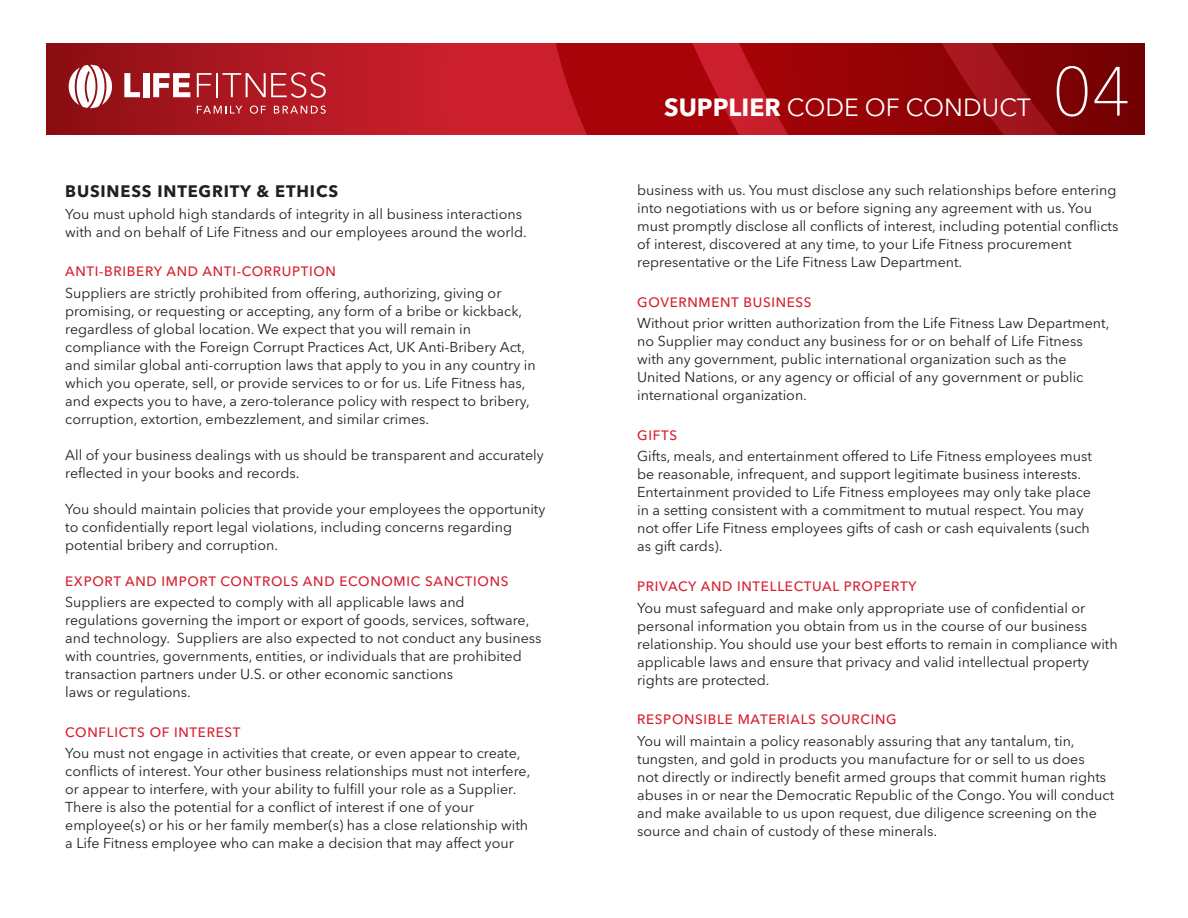
<style>
.page{position:relative;width:1188px;height:918px;background:#fff}
.page>*{position:absolute;margin:0;border:0;box-sizing:border-box;transform-origin:0 0}
.t1{font:100 68.85px "Avenir Next LT Pro";color:#fff}
.t2{font:24.75px "Avenir Next LT Pro";color:#fff}
.Header_1{font:700 16.5px "Avenir Next LT Pro";letter-spacing:.05em;color:#231f20}
.body{font:14.25px/18px "Avenir Next LT Pro";color:#231f20}
.Red_Subhead_Caps{font:14.25px/18px "Avenir Next LT Pro";color:#231f20}
.Red_Subhead_Caps-2{font:500 13.5px "Avenir Next LT Pro";letter-spacing:.05em;color:#d51f2e}
.s1{font-weight:700}
</style>
<div class="page">
<svg style="left:47px;top:44px;width:466px;height:91px;background:#b21923"></svg>
<svg style="left:513px;top:44px;width:147px;height:91px;background:#b50e16"></svg>
<svg style="left:660px;top:44px;width:484px;height:91px;background:#98070c"></svg>
<svg style="left:124px;top:73px;width:16px;height:24px"></svg>
<div style="left:143px;top:73px;width:6px;height:24px;background:#fff"></div>
<svg style="left:153px;top:73px;width:37px;height:24px"></svg>
<svg style="left:197px;top:73px;width:15px;height:24px"></svg>
<hr style="left:216px;top:73px;width:2px;height:24px;background:#fff">
<svg style="left:223px;top:72px;width:103px;height:26px;background:#c0474f"></svg>
<svg style="left:197px;top:106px;width:45px;height:8px"></svg>
<svg style="left:250px;top:106px;width:16px;height:8px"></svg>
<svg style="left:274px;top:106px;width:52px;height:8px"></svg>
<svg style="left:69px;top:65px;width:46px;height:43px"></svg>
<p class="Header_1" style="left:65px;top:181px;width:274px">BUSINESS INTEGRITY &amp; ETHICS</p>
<p class="Red_Subhead_Caps" style="left:65px;top:205px;width:463px">You must uphold high standards of integrity in all business interactions with and on behalf of Life Fitness and our employees around the world.</p>
<p class="Red_Subhead_Caps-2" style="left:65px;top:263px;width:272px">ANTI-BRIBERY AND ANTI-CORRUPTION</p>
<p class="body" style="left:65px;top:284px;width:472px">Suppliers are strictly prohibited from offering, authorizing, giving or promising, or requesting or accepting, any form of a bribe or kickback, regardless of global location. We expect that you will remain in compliance with the Foreign Corrupt Practices Act, UK Anti-Bribery Act, and similar global anti-corruption laws that apply to you in any country in which you operate, sell, or provide services to or for us. Life Fitness has, and expects you to have, a zero-tolerance policy with respect to bribery, corruption, extortion, embezzlement, and similar crimes.</p>
<p class="body" style="left:65px;top:446px;width:480px">All of your business dealings with us should be transparent and accurately reflected in your books and records.</p>
<p class="body" style="left:65px;top:500px;width:482px">You should maintain policies that provide your employees the opportunity to confidentially report legal violations, including concerns regarding potential bribery and corruption.</p>
<p class="Red_Subhead_Caps-2" style="left:65px;top:573px;width:445px">EXPORT AND IMPORT CONTROLS AND ECONOMIC SANCTIONS</p>
<p class="body" style="left:65px;top:593px;width:478px">Suppliers are expected to comply with all applicable laws and<br>regulations governing the import or export of goods, services, software, and technology. Suppliers are also expected to not conduct any business with countries, governments, entities, or individuals that are prohibited transaction partners under U.S. or other economic sanctions<br>laws or regulations.</p>
<p class="Red_Subhead_Caps-2" style="left:65px;top:724px;width:177px">CONFLICTS OF INTEREST</p>
<p class="body" style="left:65px;top:744px;width:467px">You must not engage in activities that create, or even appear to create, conflicts of interest. Your other business relationships must not interfere, or appear to interfere, with your ability to fulfill your role as a Supplier.<br>There is also the potential for a conflict of interest if one of your employee(s) or his or her family member(s) has a close relationship with a Life Fitness employee who can make a decision that may affect your</p>
<h2 class="t2" style="left:664px;top:92px;width:368px"><span class="s1">SUPPLIER</span> CODE OF CONDUCT</h2>
<h1 class="t1" style="left:1053px;top:51px;width:79px">04</h1>
<p class="body" style="left:637px;top:182px;width:483px">business with us. You must disclose any such relationships before entering into negotiations with us or before signing any agreement with us. You must promptly disclose all conflicts of interest, including potential conflicts of interest, discovered at any time, to your Life Fitness procurement representative or the Life Fitness Law Department.</p>
<p class="Red_Subhead_Caps-2" style="left:637px;top:294px;width:176px">GOVERNMENT BUSINESS</p>
<p class="body" style="left:637px;top:315px;width:474px">Without prior written authorization from the Life Fitness Law Department, no Supplier may conduct any business for or on behalf of Life Fitness with any government, public international organization such as the United Nations, or any agency or official of any government or public international organization.</p>
<p class="Red_Subhead_Caps-2" style="left:637px;top:427px;width:41px">GIFTS</p>
<p class="body" style="left:637px;top:448px;width:456px">Gifts, meals, and entertainment offered to Life Fitness employees must be reasonable, infrequent, and support legitimate business interests.<br>Entertainment provided to Life Fitness employees may only take place in a setting consistent with a commitment to mutual respect. You may not offer Life Fitness employees gifts of cash or cash equivalents (such as gift cards).</p>
<p class="Red_Subhead_Caps-2" style="left:637px;top:578px;width:281px">PRIVACY AND INTELLECTUAL PROPERTY</p>
<p class="body" style="left:637px;top:599px;width:482px">You must safeguard and make only appropriate use of confidential or personal information you obtain from us in the course of our business relationship. You should use your best efforts to remain in compliance with applicable laws and ensure that privacy and valid intellectual property rights are protected.</p>
<p class="Red_Subhead_Caps-2" style="left:637px;top:711px;width:261px">RESPONSIBLE MATERIALS SOURCING</p>
<p class="body" style="left:637px;top:732px;width:478px">You will maintain a policy reasonably assuring that any tantalum, tin, tungsten, and gold in products you manufacture for or sell to us does<br>not directly or indirectly benefit armed groups that commit human rights abuses in or near the Democratic Republic of the Congo. You will conduct and make available to us upon request, due diligence screening on the source and chain of custody of these minerals.</p>
</div>
